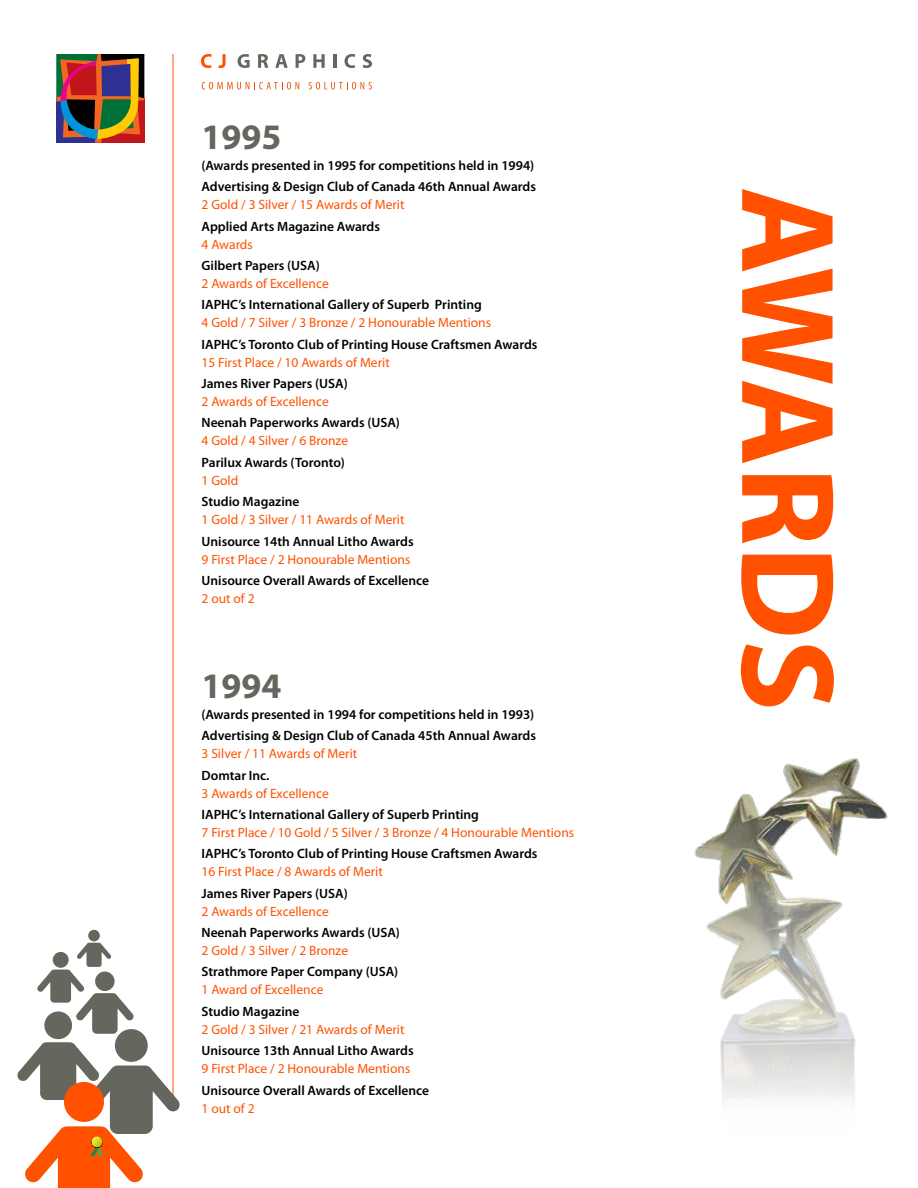
<style>
.page{position:relative;width:918px;height:1188px;background:#fff}
.page>*{position:absolute;margin:0;border:0;box-sizing:border-box;transform-origin:0 0}
.t1{font:700 36px "Myriad Pro";color:#65665d}
.t2{font:600 13.5px/21.3px "Myriad Pro";color:#000}
.t3{font:13.5px "Myriad Pro";color:#ff5100}
</style>
<div class="page">
<svg style="left:201px;top:54px;width:11px;height:14px"></svg>
<svg style="left:218px;top:54px;width:8px;height:14px"></svg>
<svg style="left:238px;top:54px;width:12px;height:14px"></svg>
<svg style="left:258px;top:54px;width:10px;height:14px"></svg>
<svg style="left:275px;top:54px;width:13px;height:14px"></svg>
<svg style="left:296px;top:54px;width:9px;height:14px"></svg>
<svg style="left:313px;top:54px;width:12px;height:14px"></svg>
<hr style="left:333px;top:54px;width:3px;height:14px;background:#65665d">
<svg style="left:345px;top:54px;width:10px;height:14px"></svg>
<svg style="left:363px;top:54px;width:9px;height:14px"></svg>
<svg style="left:202px;top:82px;width:97px;height:7px"></svg>
<svg style="left:309px;top:82px;width:63px;height:7px"></svg>
<svg style="left:56px;top:54px;width:88px;height:89px"></svg>
<hr style="left:173px;top:54px;width:1px;height:1051px;background:#ff5100">
<svg style="left:741px;top:189px;width:93px;height:508px;fill:#ff5405"></svg>
<div style="left:115px;top:1029px;width:33px;height:33px;background:#65665d;border-radius:50%"></div>
<div style="left:44px;top:1011px;width:28px;height:28px;background:#65665d;border-radius:50%"></div>
<svg style="left:17px;top:1042px;width:163px;height:146px"></svg>
<div style="left:88px;top:930px;width:12px;height:11px;background:#65665d;border-radius:50%"></div>
<svg style="left:37px;top:943px;width:97px;height:91px"></svg>
<img style="left:694px;top:697px;width:194px;height:404px">
<h1 class="t1" style="left:202px;top:113px;width:81px">1995</h1>
<p class="t2" style="left:202px;top:154px;width:336px">(Awards presented in 1995 for competitions held in 1994)<br>Advertising &amp; Design Club of Canada 46th Annual Awards</p>
<p class="t3" style="left:202px;top:196px;width:205px">2 Gold / 3 Silver / 15 Awards of Merit</p>
<p class="t2" style="left:202px;top:215px;width:180px">Applied Arts Magazine Awards</p>
<p class="t3" style="left:202px;top:236px;width:53px">4 Awards</p>
<p class="t2" style="left:202px;top:254px;width:120px">Gilbert Papers (USA)</p>
<p class="t3" style="left:202px;top:275px;width:129px">2 Awards of Excellence</p>
<p class="t2" style="left:202px;top:294px;width:282px">IAPHC’s International Gallery of Superb Printing</p>
<p class="t3" style="left:202px;top:314px;width:291px">4 Gold / 7 Silver / 3 Bronze / 2 Honourable Mentions</p>
<p class="t2" style="left:202px;top:333px;width:337px">IAPHC’s Toronto Club of Printing House Craftsmen Awards</p>
<p class="t3" style="left:202px;top:354px;width:190px">15 First Place / 10 Awards of Merit</p>
<p class="t2" style="left:202px;top:373px;width:148px">James River Papers (USA)</p>
<p class="t3" style="left:202px;top:393px;width:129px">2 Awards of Excellence</p>
<p class="t2" style="left:202px;top:412px;width:200px">Neenah Paperworks Awards (USA)</p>
<p class="t3" style="left:202px;top:433px;width:148px">4 Gold / 4 Silver / 6 Bronze</p>
<p class="t2" style="left:202px;top:451px;width:145px">Parilux Awards (Toronto)</p>
<p class="t3" style="left:202px;top:472px;width:38px">1 Gold</p>
<p class="t2" style="left:202px;top:491px;width:99px">Studio Magazine</p>
<p class="t3" style="left:202px;top:511px;width:205px">1 Gold / 3 Silver / 11 Awards of Merit</p>
<p class="t2" style="left:202px;top:530px;width:214px">Unisource 14th Annual Litho Awards</p>
<p class="t3" style="left:202px;top:551px;width:210px">9 First Place / 2 Honourable Mentions</p>
<p class="t2" style="left:202px;top:569px;width:229px">Unisource Overall Awards of Excellence</p>
<p class="t3" style="left:202px;top:590px;width:55px">2 out of 2</p>
<h1 class="t1" style="left:202px;top:662px;width:81px">1994</h1>
<p class="t2" style="left:202px;top:703px;width:336px">(Awards presented in 1994 for competitions held in 1993)<br>Advertising &amp; Design Club of Canada 45th Annual Awards</p>
<p class="t3" style="left:202px;top:745px;width:157px">3 Silver / 11 Awards of Merit</p>
<p class="t2" style="left:202px;top:764px;width:69px">Domtar Inc.</p>
<p class="t3" style="left:202px;top:785px;width:129px">3 Awards of Excellence</p>
<p class="t2" style="left:202px;top:803px;width:279px">IAPHC’s International Gallery of Superb Printing</p>
<p class="t3" style="left:202px;top:824px;width:374px">7 First Place / 10 Gold / 5 Silver / 3 Bronze / 4 Honourable Mentions</p>
<p class="t2" style="left:202px;top:843px;width:337px">IAPHC’s Toronto Club of Printing House Craftsmen Awards</p>
<p class="t3" style="left:202px;top:863px;width:183px">16 First Place / 8 Awards of Merit</p>
<p class="t2" style="left:202px;top:882px;width:148px">James River Papers (USA)</p>
<p class="t3" style="left:202px;top:903px;width:129px">2 Awards of Excellence</p>
<p class="t2" style="left:202px;top:922px;width:200px">Neenah Paperworks Awards (USA)</p>
<p class="t3" style="left:202px;top:942px;width:148px">2 Gold / 3 Silver / 2 Bronze</p>
<p class="t2" style="left:202px;top:961px;width:198px">Strathmore Paper Company (USA)</p>
<p class="t3" style="left:202px;top:982px;width:123px">1 Award of Excellence</p>
<p class="t2" style="left:202px;top:1000px;width:99px">Studio Magazine</p>
<p class="t3" style="left:202px;top:1021px;width:205px">2 Gold / 3 Silver / 21 Awards of Merit</p>
<p class="t2" style="left:202px;top:1040px;width:214px">Unisource 13th Annual Litho Awards</p>
<p class="t3" style="left:202px;top:1060px;width:210px">9 First Place / 2 Honourable Mentions</p>
<p class="t2" style="left:202px;top:1079px;width:229px">Unisource Overall Awards of Excellence</p>
<p class="t3" style="left:202px;top:1100px;width:55px">1 out of 2</p>
</div>
